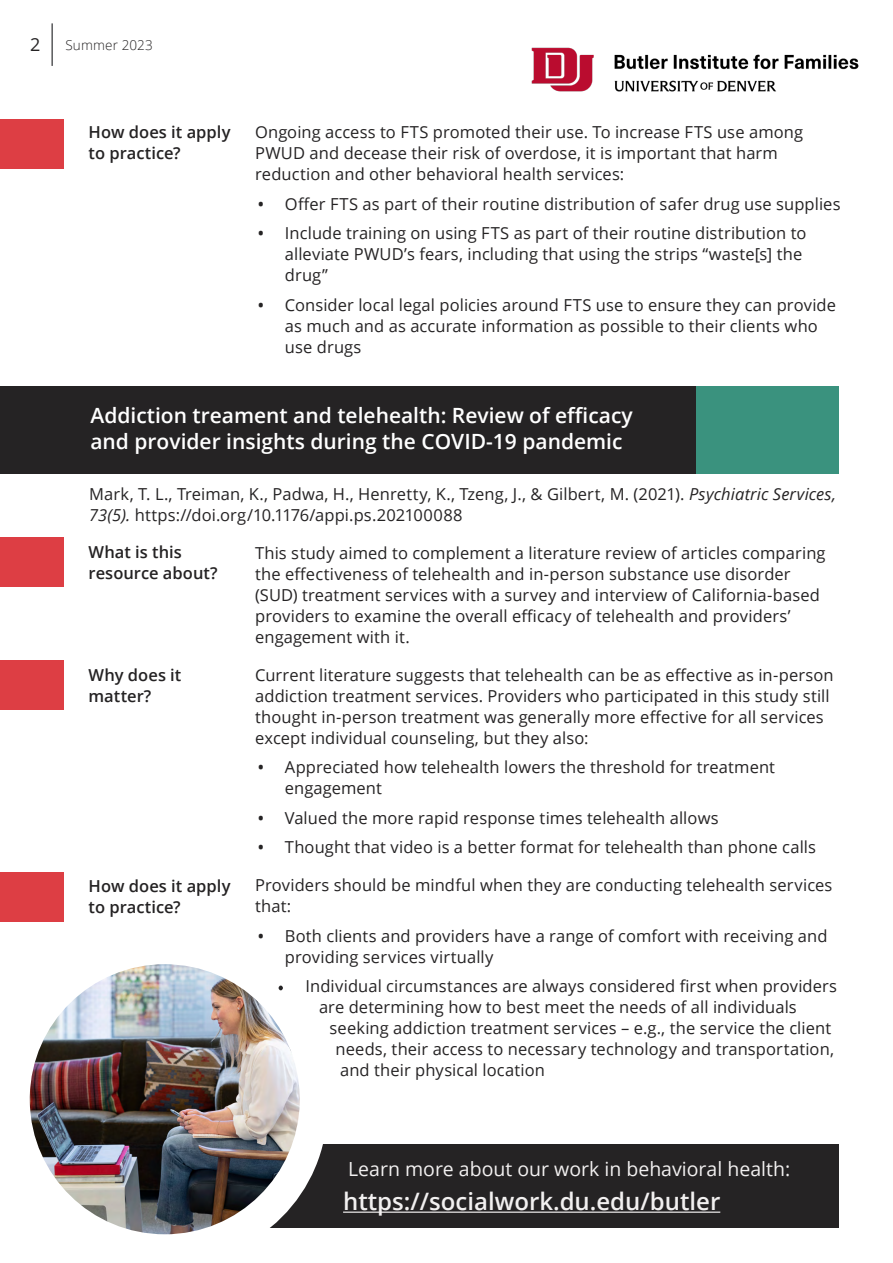
<style>
.page{position:relative;width:893px;height:1263px;background:#fff}
.page>*{position:absolute;margin:0;border:0;box-sizing:border-box;transform-origin:0 0}
.t1{font:600 24px "Open Sans";color:#f2f0f0}
.t2{font:600 21px/25.5px "Open Sans";color:#fff}
.t3{font:19.5px "Open Sans";color:#f2f0f0}
.t4{font:18px "Open Sans";color:#252324}
.t5{font:16.5px/21px "Open Sans";letter-spacing:.005em;color:#252324}
.t6{font:600 16.5px/21px "Open Sans";color:#242223}
.t7{font:300 13.5px "Open Sans";letter-spacing:.015em;color:#252324}
.s1{font-weight:600}
.s2{font-style:italic}
</style>
<div class="page">
<div style="left:145px;top:1144px;width:694px;height:83px;background:#252324"></div>
<div style="left:16px;top:951px;width:311px;height:312px;background:#fff;border-radius:50%"></div>
<img style="left:30px;top:964px;width:270px;height:270px;border-radius:134px">
<img style="left:531px;top:47px;width:328px;height:44px">
<div style="left:0;top:120px;width:64px;height:49px;background:#dd3e44"></div>
<div style="left:0;top:872px;width:64px;height:49px;background:#dd3e44"></div>
<div style="left:0;top:386px;width:697px;height:87px;background:#252324"></div>
<div style="left:697px;top:386px;width:142px;height:87px;background:#3a927e"></div>
<div style="left:0;top:537px;width:64px;height:50px;background:#dd3e44"></div>
<div style="left:0;top:660px;width:64px;height:50px;background:#dd3e44"></div>
<svg style="left:279px;top:985px;width:4px;height:5px"></svg>
<hr style="left:51px;top:23px;width:2px;height:43px;background:#58595b">
<hr style="left:343px;top:1211px;width:377px;height:2px;background:#f2f0f0">
<p class="t4" style="left:30px;top:32px;width:12px">2</p>
<p class="t7" style="left:65px;top:36px;width:89px">Summer 2023</p>
<p class="t6" style="left:89px;top:121px;width:144px">How does it apply to practice?</p>
<p class="t5" style="left:255px;top:121px;width:549px">Ongoing access to FTS promoted their use. To increase FTS use among<br>PWUD and decease their risk of overdose, it is important that harm reduction and other behavioral health services:</p>
<p class="t5" style="left:258px;top:193px;width:584px"><span class="s1">•</span> Offer FTS as part of their routine distribution of safer drug use supplies</p>
<p class="t5" style="left:285px;top:222px;width:523px;text-indent:-27px"><span class="s1">•</span> Include training on using FTS as part of their routine distribution to alleviate PWUD’s fears, including that using the strips “waste[s] the drug”</p>
<p class="t5" style="left:285px;top:294px;width:553px;text-indent:-27px"><span class="s1">•</span> Consider local legal policies around FTS use to ensure they can provide as much and as accurate information as possible to their clients who use drugs</p>
<p class="t2" style="left:90px;top:402px;width:544px">Addiction treament and telehealth: Review of efficacy and provider insights during the COVID-19 pandemic</p>
<p class="t5" style="left:89px;top:483px;width:748px">Mark, T. L., Treiman, K., Padwa, H., Henretty, K., Tzeng, J., &amp; Gilbert, M. (2021). <span class="s2">Psychiatric Services,<br>73(5).</span> https://doi.org/10.1176/appi.ps.202100088</p>
<p class="t5" style="left:255px;top:542px;width:572px">This study aimed to complement a literature review of articles comparing the effectiveness of telehealth and in-person substance use disorder (SUD) treatment services with a survey and interview of California-based providers to examine the overall efficacy of telehealth and providers’ engagement with it.</p>
<p class="t5" style="left:255px;top:664px;width:580px">Current literature suggests that telehealth can be as effective as in-person addiction treatment services. Providers who participated in this study still thought in-person treatment was generally more effective for all services except individual counseling, but they also:</p>
<p class="t5" style="left:285px;top:756px;width:492px;text-indent:-27px"><span class="s1">•</span> Appreciated how telehealth lowers the threshold for treatment engagement</p>
<p class="t5" style="left:258px;top:807px;width:462px"><span class="s1">•</span> Valued the more rapid response times telehealth allows</p>
<p class="t5" style="left:258px;top:836px;width:560px"><span class="s1">•</span> Thought that video is a better format for telehealth than phone calls</p>
<p class="t5" style="left:255px;top:874px;width:579px">Providers should be mindful when they are conducting telehealth services that:</p>
<p class="t5" style="left:285px;top:925px;width:544px;text-indent:-27px"><span class="s1">•</span> Both clients and providers have a range of comfort with receiving and providing services virtually</p>
<p class="t5" style="left:319px;top:975px;width:520px;text-indent:-13px">Individual circumstances are always considered first when providers are determining how to best meet the needs of all individuals</p>
<p class="t5" style="left:336px;top:1017px;width:500px;text-indent:-6px">seeking addiction treatment services – e.g., the service the client needs, their access to necessary technology and transportation, and their physical location</p>
<p class="t6" style="left:89px;top:541px;width:131px">What is this resource about?</p>
<p class="t6" style="left:89px;top:664px;width:94px">Why does it matter?</p>
<p class="t6" style="left:89px;top:875px;width:144px">How does it apply to practice?</p>
<p class="t3" style="left:348px;top:1155px;width:443px">Learn more about our work in behavioral health:</p>
<h1 class="t1" style="left:343px;top:1185px;width:379px">https://socialwork.du.edu/butler</h1>
</div>
